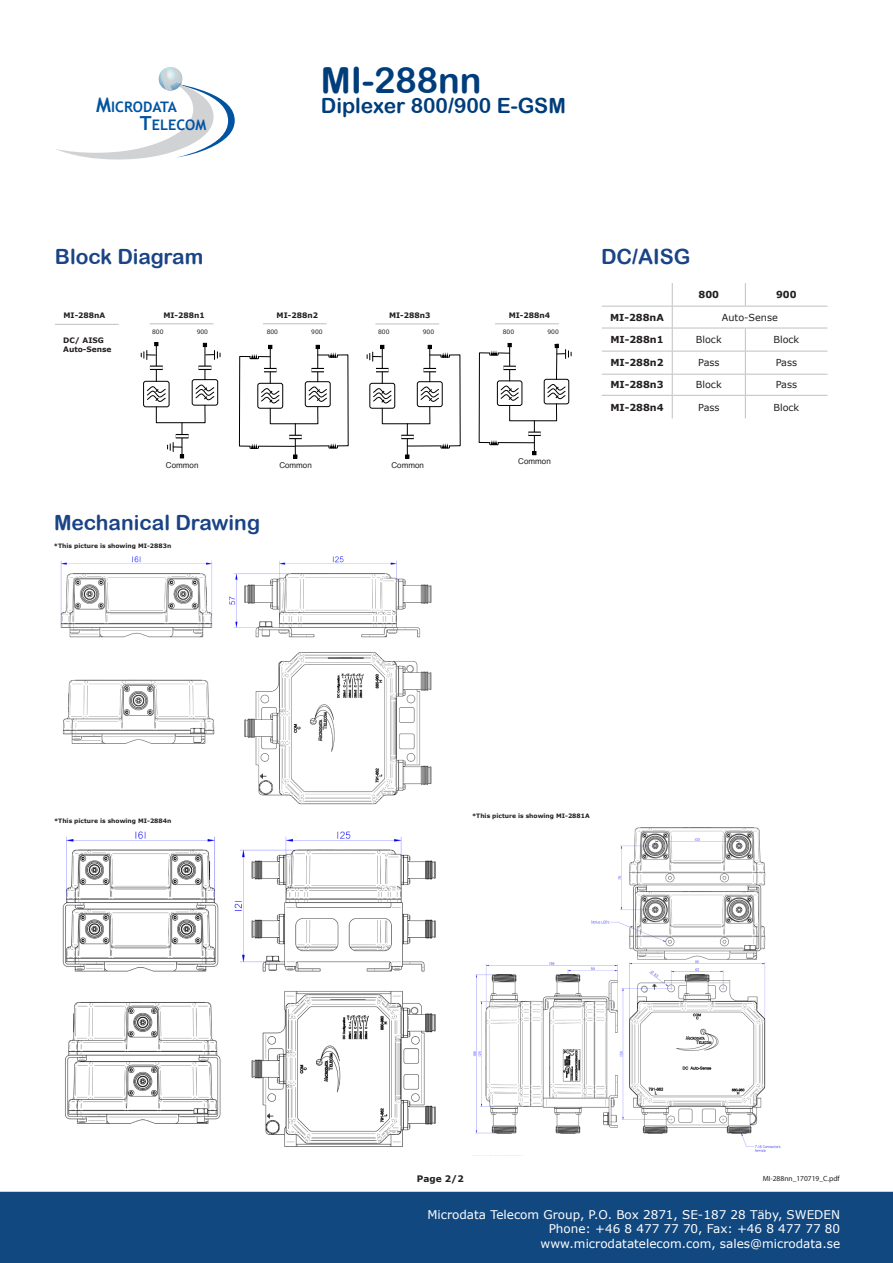
<style>
.page{position:relative;width:893px;height:1263px;background:#fff}
.page>*{position:absolute;margin:0;border:0;box-sizing:border-box;transform-origin:0 0}
.t1{font:36px "Arial Rounded MT Bold";color:#003d7b}
.t2{font:21px "Arial Rounded MT Bold";color:#1a4485}
.t3{font:21px "Arial Rounded MT Bold";color:#003d7b}
.t4{font:700 14.55px/18px "Trebuchet MS";color:#0153a2}
.t5{font:12px/14.4px "Verdana";color:#fff;text-align:right}
.t6{font:700 9.6px "Verdana";color:#231f20}
.t7{font:9.6px "Verdana";color:#231f20}
.t8{font:700 9px "Verdana";color:#231f20}
.t9{font:8.1px "Helvetica";color:#231f20}
.t10{font:700 7.5px/9px "Verdana";color:#231f20}
.t11{font:7.5px "Myriad Pro";color:#231f20}
.t12{font:700 6px "Verdana";color:#231f20}
.t13{font:6px "Verdana";color:#231f20}
.s1{font-size:20.1px}
.s2{font-size:19.35px}
</style>
<div class="page">
<svg style="left:56px;top:67px;width:179px;height:93px"></svg>
<div style="left:0;top:1192px;width:893px;height:71px;background:#124880"></div>
<div style="left:497px;top:380px;width:25px;height:26px;border:1px solid #000;border-radius:2px"></div>
<div style="left:544px;top:379px;width:25px;height:25px;border:1px solid #000;border-radius:2px"></div>
<hr style="left:509px;top:347px;width:1px;height:34px;background:#000">
<hr style="left:556px;top:347px;width:1px;height:32px;background:#000">
<svg style="left:503px;top:366px;width:13px;height:4px"></svg>
<svg style="left:503px;top:367px;width:13px;height:2px"></svg>
<svg style="left:500px;top:384px;width:66px;height:38px"></svg>
<hr style="left:534px;top:421px;width:1px;height:30px;background:#000">
<svg style="left:528px;top:432px;width:13px;height:4px"></svg>
<svg style="left:528px;top:433px;width:13px;height:2px"></svg>
<svg style="left:490px;top:343px;width:22px;height:13px"></svg>
<svg style="left:488px;top:442px;width:48px;height:13px"></svg>
<div style="left:479px;top:352px;width:11px;height:91px;border:1px solid #000"></div>
<svg style="left:555px;top:344px;width:17px;height:14px"></svg>
<div style="left:369px;top:383px;width:26px;height:26px;border:1px solid #000;border-radius:2px"></div>
<div style="left:417px;top:381px;width:26px;height:26px;border:1px solid #000;border-radius:2px"></div>
<hr style="left:382px;top:349px;width:1px;height:34px;background:#000">
<svg style="left:376px;top:368px;width:13px;height:4px"></svg>
<svg style="left:376px;top:369px;width:13px;height:2px"></svg>
<svg style="left:372px;top:387px;width:68px;height:38px"></svg>
<hr style="left:407px;top:424px;width:1px;height:31px;background:#000">
<svg style="left:401px;top:435px;width:13px;height:4px"></svg>
<svg style="left:401px;top:436px;width:13px;height:2px"></svg>
<svg style="left:405px;top:445px;width:46px;height:14px"></svg>
<svg style="left:367px;top:345px;width:17px;height:16px"></svg>
<hr style="left:429px;top:348px;width:1px;height:34px;background:#000">
<svg style="left:423px;top:368px;width:13px;height:4px"></svg>
<svg style="left:423px;top:369px;width:13px;height:2px"></svg>
<svg style="left:428px;top:345px;width:23px;height:14px"></svg>
<div style="left:257px;top:383px;width:26px;height:26px;border:1px solid #000;border-radius:2px"></div>
<div style="left:305px;top:381px;width:26px;height:26px;border:1px solid #000;border-radius:2px"></div>
<hr style="left:270px;top:349px;width:1px;height:34px;background:#000">
<svg style="left:268px;top:345px;width:4px;height:4px"></svg>
<svg style="left:264px;top:368px;width:13px;height:4px"></svg>
<svg style="left:264px;top:369px;width:13px;height:2px"></svg>
<svg style="left:260px;top:387px;width:68px;height:38px"></svg>
<hr style="left:295px;top:424px;width:1px;height:31px;background:#000">
<svg style="left:289px;top:435px;width:13px;height:4px"></svg>
<svg style="left:289px;top:436px;width:13px;height:2px"></svg>
<hr style="left:317px;top:348px;width:1px;height:34px;background:#000">
<svg style="left:311px;top:368px;width:13px;height:4px"></svg>
<svg style="left:311px;top:369px;width:13px;height:2px"></svg>
<svg style="left:316px;top:345px;width:23px;height:14px"></svg>
<svg style="left:251px;top:356px;width:20px;height:4px"></svg>
<svg style="left:249px;top:445px;width:90px;height:14px"></svg>
<div style="left:239px;top:356px;width:12px;height:91px;border:1px solid #000"></div>
<div style="left:143px;top:381px;width:27px;height:26px;border:1px solid #000;border-radius:2px"></div>
<div style="left:192px;top:379px;width:26px;height:27px;border:1px solid #000;border-radius:2px"></div>
<hr style="left:156px;top:346px;width:1px;height:35px;background:#000">
<svg style="left:150px;top:366px;width:13px;height:4px"></svg>
<svg style="left:150px;top:367px;width:13px;height:2px"></svg>
<svg style="left:146px;top:385px;width:69px;height:39px"></svg>
<hr style="left:182px;top:423px;width:1px;height:32px;background:#000">
<hr style="left:176px;top:434px;width:13px;height:4px;background:#000">
<hr style="left:204px;top:347px;width:1px;height:33px;background:#000">
<svg style="left:199px;top:366px;width:12px;height:4px"></svg>
<svg style="left:199px;top:367px;width:12px;height:2px"></svg>
<svg style="left:203px;top:343px;width:18px;height:16px"></svg>
<svg style="left:141px;top:342px;width:17px;height:17px"></svg>
<svg style="left:167px;top:435px;width:22px;height:23px"></svg>
<hr style="left:263px;top:323px;width:64px;height:1px;background:#c0c0c0">
<hr style="left:375px;top:324px;width:64px;height:1px;background:#c0c0c0">
<hr style="left:150px;top:324px;width:64px;height:1px;background:#c0c0c0">
<hr style="left:495px;top:324px;width:64px;height:1px;background:#c0c0c0">
<hr style="left:55px;top:324px;width:64px;height:1px;background:#c0c0c0">
<img style="left:60px;top:556px;width:372px;height:249px">
<img style="left:62px;top:831px;width:374px;height:316px">
<svg style="left:745px;top:283px;width:1px;height:23px"></svg>
<hr style="left:602px;top:306px;width:70px;height:1px;background:#c0c0c0">
<hr style="left:672px;top:306px;width:73px;height:1px;background:#c0c0c0">
<hr style="left:745px;top:306px;width:82px;height:1px;background:#c0c0c0">
<hr style="left:602px;top:351px;width:70px;height:1px;background:#c0c0c0">
<hr style="left:672px;top:351px;width:73px;height:1px;background:#c0c0c0">
<hr style="left:745px;top:351px;width:82px;height:1px;background:#c0c0c0">
<hr style="left:602px;top:374px;width:70px;height:1px;background:#c0c0c0">
<hr style="left:672px;top:374px;width:73px;height:1px;background:#c0c0c0">
<hr style="left:745px;top:374px;width:82px;height:1px;background:#c0c0c0">
<hr style="left:602px;top:395px;width:70px;height:1px;background:#c0c0c0">
<hr style="left:672px;top:395px;width:73px;height:1px;background:#c0c0c0">
<svg style="left:672px;top:283px;width:1px;height:135px"></svg>
<hr style="left:745px;top:395px;width:82px;height:1px;background:#c0c0c0">
<svg style="left:745px;top:329px;width:1px;height:89px"></svg>
<hr style="left:602px;top:328px;width:70px;height:1px;background:#c0c0c0">
<hr style="left:672px;top:328px;width:73px;height:1px;background:#c0c0c0">
<hr style="left:745px;top:328px;width:82px;height:1px;background:#c0c0c0">
<img style="left:472px;top:827px;width:309px;height:329px">
<p class="t4" style="left:140px;top:98px;width:68px;text-indent:-44px"><span class="s1">M</span>ICRODATA<br><span class="s2">T</span>ELECOM</p>
<h1 class="t1" style="left:321px;top:59px;width:162px">MI-288nn</h1>
<h2 class="t3" style="left:321px;top:93px;width:246px">Diplexer 800/900 E-GSM</h2>
<p class="t2" style="left:55px;top:244px;width:150px">Block Diagram</p>
<p class="t10" style="left:63px;top:311px;width:43px">MI-288nA</p>
<p class="t10" style="left:63px;top:335px;width:50px">DC/ AISG<br>Auto-Sense</p>
<p class="t10" style="left:163px;top:310px;width:43px">MI-288n1</p>
<p class="t10" style="left:277px;top:310px;width:43px">MI-288n2</p>
<p class="t10" style="left:389px;top:311px;width:43px">MI-288n3</p>
<p class="t10" style="left:509px;top:310px;width:43px">MI-288n4</p>
<p class="t13" style="left:152px;top:328px;width:13px">800</p>
<p class="t13" style="left:197px;top:328px;width:13px">900</p>
<p class="t13" style="left:267px;top:328px;width:13px">800</p>
<p class="t13" style="left:311px;top:328px;width:13px">900</p>
<p class="t13" style="left:378px;top:328px;width:13px">800</p>
<p class="t13" style="left:423px;top:328px;width:13px">900</p>
<p class="t13" style="left:503px;top:328px;width:13px">800</p>
<p class="t13" style="left:547px;top:328px;width:13px">900</p>
<p class="t9" style="left:166px;top:459px;width:34px">Common</p>
<p class="t9" style="left:279px;top:459px;width:34px">Common</p>
<p class="t9" style="left:391px;top:459px;width:34px">Common</p>
<p class="t9" style="left:518px;top:455px;width:34px">Common</p>
<p class="t2" style="left:54px;top:510px;width:208px">Mechanical Drawing</p>
<p class="t12" style="left:54px;top:541px;width:119px">*This picture is showing MI-2883n</p>
<p class="t2" style="left:601px;top:244px;width:91px">DC/AISG</p>
<p class="t6" style="left:698px;top:288px;width:22px">800</p>
<p class="t6" style="left:776px;top:288px;width:22px">900</p>
<p class="t6" style="left:610px;top:310px;width:55px">MI-288nA</p>
<p class="t7" style="left:722px;top:311px;width:57px">Auto-Sense</p>
<p class="t6" style="left:610px;top:333px;width:55px">MI-288n1</p>
<p class="t7" style="left:696px;top:333px;width:27px">Block</p>
<p class="t7" style="left:773px;top:333px;width:27px">Block</p>
<p class="t6" style="left:610px;top:356px;width:55px">MI-288n2</p>
<p class="t7" style="left:698px;top:356px;width:23px">Pass</p>
<p class="t7" style="left:776px;top:356px;width:23px">Pass</p>
<p class="t6" style="left:610px;top:378px;width:55px">MI-288n3</p>
<p class="t7" style="left:696px;top:378px;width:27px">Block</p>
<p class="t7" style="left:776px;top:378px;width:23px">Pass</p>
<p class="t6" style="left:610px;top:400px;width:55px">MI-288n4</p>
<p class="t7" style="left:698px;top:400px;width:23px">Pass</p>
<p class="t7" style="left:773px;top:400px;width:27px">Block</p>
<p class="t12" style="left:54px;top:816px;width:119px">*This picture is showing MI-2884n</p>
<p class="t12" style="left:472px;top:812px;width:119px">*This picture is showing MI-2881A</p>
<p class="t8" style="left:417px;top:1172px;width:48px">Page 2/2</p>
<p class="t11" style="left:763px;top:1174px;width:79px">MI-288nn_170719_C.pdf</p>
<p class="t5" style="left:427px;top:1207px;width:414px">Microdata Telecom Group, P.O. Box 2871, SE-187 28 Täby, SWEDEN<br>Phone: +46 8 477 77 70, Fax: +46 8 477 77 80 www.microdatatelecom.com, sales@microdata.se</p>
</div>
